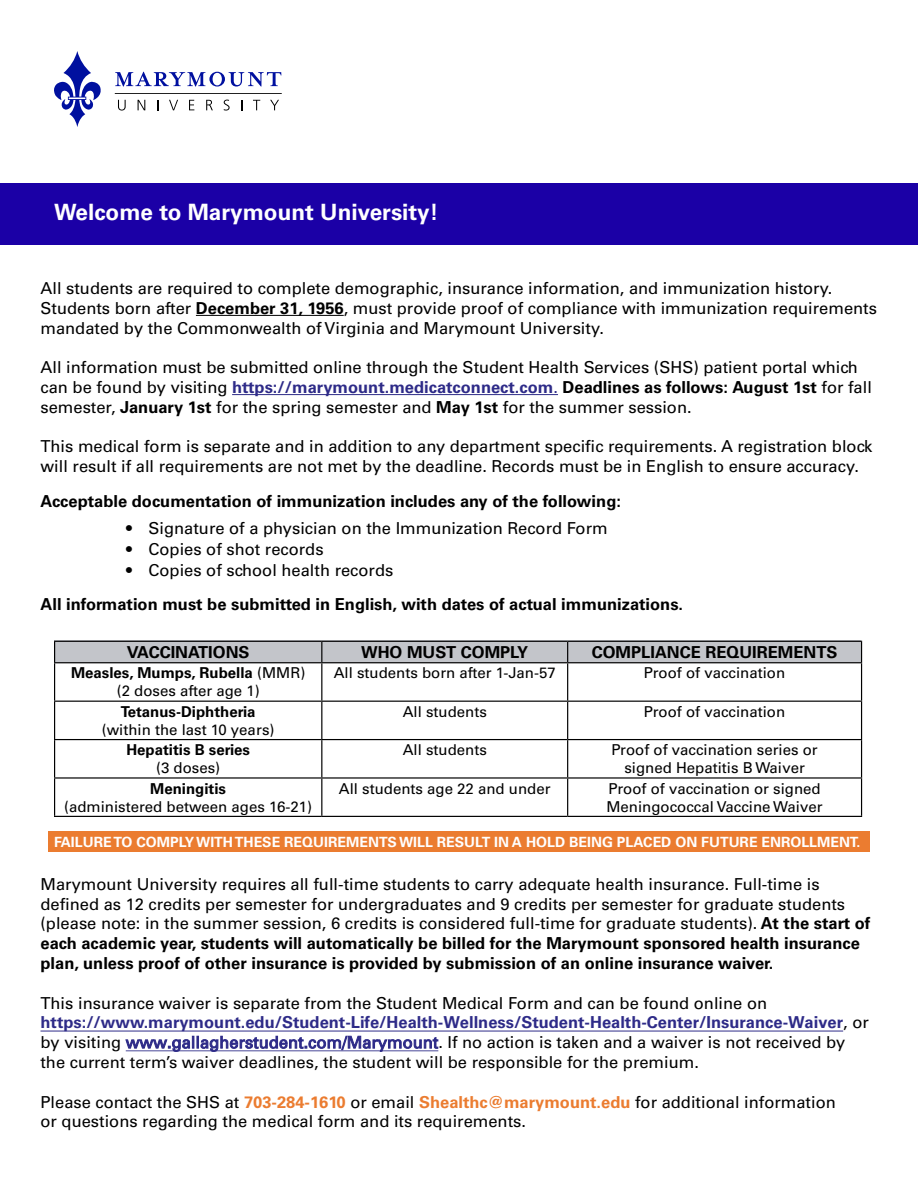
<style>
.page{position:relative;width:918px;height:1188px;background:#fff}
.page>*{position:absolute;margin:0;border:0;box-sizing:border-box;transform-origin:0 0}
.t1{font:700 22.5px "Univers LT Std";color:#fff}
.t2{font:16.5px/19.8px "Univers LT Std";color:#000}
.t3{font:700 16.5px "Univers LT Std";color:#000}
.t4{font:15px/18px "Univers LT Std";color:#000;text-align:center}
.t5{font:700 15px "Univers LT Std";color:#000}
.t6{font:700 14.1px "Univers LT Std";color:#fff}
.s1{font-weight:700}
.s2{font-weight:700;color:#2e2b88}
.s3{color:#2e2b88}
.s4{font-family:"Univers";color:#2e2b88}
.s5{font-weight:700;color:#eb7c30}
</style>
<div class="page">
<div style="left:54px;top:641px;width:807px;height:22px;background:#c3c5ca"></div>
<div style="left:48px;top:832px;width:821px;height:20px;background:#eb7c30"></div>
<div style="left:0;top:183px;width:918px;height:61px;background:#1b00a6"></div>
<hr style="left:196px;top:315px;width:148px;height:1px;background:#000">
<hr style="left:232px;top:394px;width:326px;height:1px;background:#2e2b88">
<hr style="left:126px;top:1050px;width:312px;height:1px;background:#2e2b88">
<hr style="left:41px;top:1031px;width:802px;height:1px;background:#2e2b88">
<svg style="left:54px;top:51px;width:47px;height:76px"></svg>
<svg style="left:115px;top:72px;width:166px;height:15px"></svg>
<svg style="left:118px;top:100px;width:8px;height:11px"></svg>
<svg style="left:138px;top:100px;width:7px;height:10px"></svg>
<svg style="left:169px;top:100px;width:9px;height:10px"></svg>
<svg style="left:189px;top:100px;width:5px;height:10px"></svg>
<svg style="left:206px;top:100px;width:7px;height:10px"></svg>
<svg style="left:224px;top:100px;width:6px;height:11px"></svg>
<svg style="left:253px;top:100px;width:7px;height:10px"></svg>
<svg style="left:270px;top:100px;width:9px;height:10px"></svg>
<hr style="left:115px;top:93px;width:167px;height:1px;background:#000">
<hr style="left:54px;top:641px;width:268px;height:1px;background:#000">
<svg style="left:54px;top:642px;width:1px;height:20px"></svg>
<hr style="left:322px;top:641px;width:246px;height:1px;background:#000">
<svg style="left:321px;top:642px;width:1px;height:20px"></svg>
<hr style="left:568px;top:641px;width:294px;height:1px;background:#000">
<svg style="left:567px;top:642px;width:1px;height:20px"></svg>
<svg style="left:861px;top:642px;width:1px;height:20px"></svg>
<hr style="left:54px;top:662px;width:268px;height:1px;background:#000">
<hr style="left:54px;top:663px;width:1px;height:38px;background:#000">
<hr style="left:322px;top:662px;width:246px;height:1px;background:#000">
<hr style="left:321px;top:663px;width:1px;height:38px;background:#000">
<hr style="left:568px;top:662px;width:294px;height:1px;background:#000">
<hr style="left:567px;top:663px;width:1px;height:38px;background:#000">
<hr style="left:861px;top:663px;width:1px;height:38px;background:#000">
<hr style="left:54px;top:701px;width:268px;height:1px;background:#000">
<hr style="left:54px;top:702px;width:1px;height:37px;background:#000">
<hr style="left:322px;top:701px;width:246px;height:1px;background:#000">
<hr style="left:321px;top:702px;width:1px;height:37px;background:#000">
<hr style="left:568px;top:701px;width:294px;height:1px;background:#000">
<hr style="left:567px;top:702px;width:1px;height:37px;background:#000">
<hr style="left:861px;top:702px;width:1px;height:37px;background:#000">
<hr style="left:54px;top:739px;width:268px;height:1px;background:#000">
<hr style="left:54px;top:740px;width:1px;height:37px;background:#000">
<hr style="left:322px;top:739px;width:246px;height:1px;background:#000">
<hr style="left:321px;top:740px;width:1px;height:37px;background:#000">
<hr style="left:568px;top:739px;width:294px;height:1px;background:#000">
<hr style="left:567px;top:740px;width:1px;height:37px;background:#000">
<hr style="left:861px;top:740px;width:1px;height:37px;background:#000">
<hr style="left:54px;top:777px;width:268px;height:2px;background:#000">
<hr style="left:54px;top:779px;width:1px;height:37px;background:#000">
<hr style="left:322px;top:777px;width:246px;height:2px;background:#000">
<hr style="left:321px;top:779px;width:1px;height:37px;background:#000">
<hr style="left:568px;top:777px;width:294px;height:2px;background:#000">
<hr style="left:567px;top:779px;width:1px;height:37px;background:#000">
<hr style="left:861px;top:779px;width:1px;height:37px;background:#000">
<hr style="left:54px;top:816px;width:268px;height:1px;background:#000">
<hr style="left:322px;top:816px;width:246px;height:1px;background:#000">
<hr style="left:568px;top:816px;width:294px;height:1px;background:#000">
<h1 class="t1" style="left:54px;top:199px;width:386px">Welcome to Marymount University!</h1>
<p class="t2" style="left:40px;top:278px;width:838px">All students are required to complete demographic, insurance information, and immunization history.<br>Students born after <span class="s1">December 31, 1956</span>, must provide proof of compliance with immunization requirements mandated by the Commonwealth of Virginia and Marymount University.</p>
<p class="t2" style="left:40px;top:357px;width:833px">All information must be submitted online through the Student Health Services (SHS) patient portal which can be found by visiting <span class="s2">https://marymount.medicatconnect.com</span><span class="s3">.</span> <span class="s1">Deadlines as follows: August 1st</span> for fall semester, <span class="s1">January 1st</span> for the spring semester and <span class="s1">May 1st</span> for the summer session.</p>
<p class="t2" style="left:40px;top:437px;width:833px">This medical form is separate and in addition to any department specific requirements. A registration block will result if all requirements are not met by the deadline. Records must be in English to ensure accuracy.</p>
<p class="t3" style="left:40px;top:491px;width:582px">Acceptable documentation of immunization includes any of the following:</p>
<p class="t2" style="left:126px;top:518px;width:483px">• Signature of a physician on the Immunization Record Form</p>
<p class="t2" style="left:126px;top:539px;width:199px">• Copies of shot records</p>
<p class="t2" style="left:126px;top:560px;width:269px">• Copies of school health records</p>
<p class="t3" style="left:41px;top:595px;width:644px">All information must be submitted in English, with dates of actual immunizations.</p>
<p class="t3" style="left:127px;top:643px;width:124px">VACCINATIONS</p>
<p class="t3" style="left:361px;top:643px;width:169px">WHO MUST COMPLY</p>
<p class="t3" style="left:592px;top:643px;width:247px">COMPLIANCE REQUIREMENTS</p>
<p class="t4" style="left:71px;top:664px;width:236px"><span class="s1">Measles, Mumps, Rubella</span> (MMR) (2 doses after age 1)</p>
<p class="t4" style="left:334px;top:664px;width:224px">All students born after 1-Jan-57</p>
<p class="t4" style="left:644px;top:664px;width:143px">Proof of vaccination</p>
<p class="t5" style="left:121px;top:703px;width:136px">Tetanus-Diphtheria</p>
<p class="t4" style="left:102px;top:721px;width:174px">(within the last 10 years)</p>
<p class="t4" style="left:403px;top:703px;width:86px">All students</p>
<p class="t4" style="left:644px;top:703px;width:143px">Proof of vaccination</p>
<p class="t5" style="left:126px;top:741px;width:125px">Hepatitis B series</p>
<p class="t4" style="left:156px;top:759px;width:66px">(3 doses)</p>
<p class="t5" style="left:150px;top:780px;width:77px">Meningitis</p>
<p class="t4" style="left:64px;top:797px;width:250px">(administered between ages 16-21)</p>
<p class="t4" style="left:403px;top:741px;width:86px">All students</p>
<p class="t4" style="left:611px;top:741px;width:208px">Proof of vaccination series or signed Hepatitis B Waiver</p>
<p class="t4" style="left:339px;top:779px;width:213px">All students age 22 and under</p>
<p class="t4" style="left:606px;top:779px;width:218px;text-align:left">Proof of vaccination or signed<br>Meningococcal Vaccine Waiver</p>
<p class="t6" style="left:54px;top:834px;width:808px">FAILURE TO COMPLY WITH THESE REQUIREMENTS WILL RESULT IN A HOLD BEING PLACED ON FUTURE ENROLLMENT.</p>
<p class="t2" style="left:40px;top:874px;width:831px">Marymount University requires all full-time students to carry adequate health insurance. Full-time is defined as 12 credits per semester for undergraduates and 9 credits per semester for graduate students (please note: in the summer session, 6 credits is considered full-time for graduate students). <span class="s1">At the start of each academic year, students will automatically be billed for the Marymount sponsored health insurance plan, unless proof of other insurance is provided by submission of an online insurance waiver.</span></p>
<p class="t2" style="left:40px;top:993px;width:830px">This insurance waiver is separate from the Student Medical Form and can be found online on <span class="s2">https://www.marymount.edu/Student-Life/Health-Wellness/Student-Health-Center/Insurance-Waiver</span>, or by visiting <span class="s4">www.gallagherstudent.com/Marymount</span>. If no action is taken and a waiver is not received by the current term’s waiver deadlines, the student will be responsible for the premium.</p>
<p class="t2" style="left:40px;top:1092px;width:797px">Please contact the SHS at <span class="s5">703-284-1610</span> or email <span class="s5">Shealthc@marymount.edu</span> for additional information or questions regarding the medical form and its requirements.</p>
</div>
